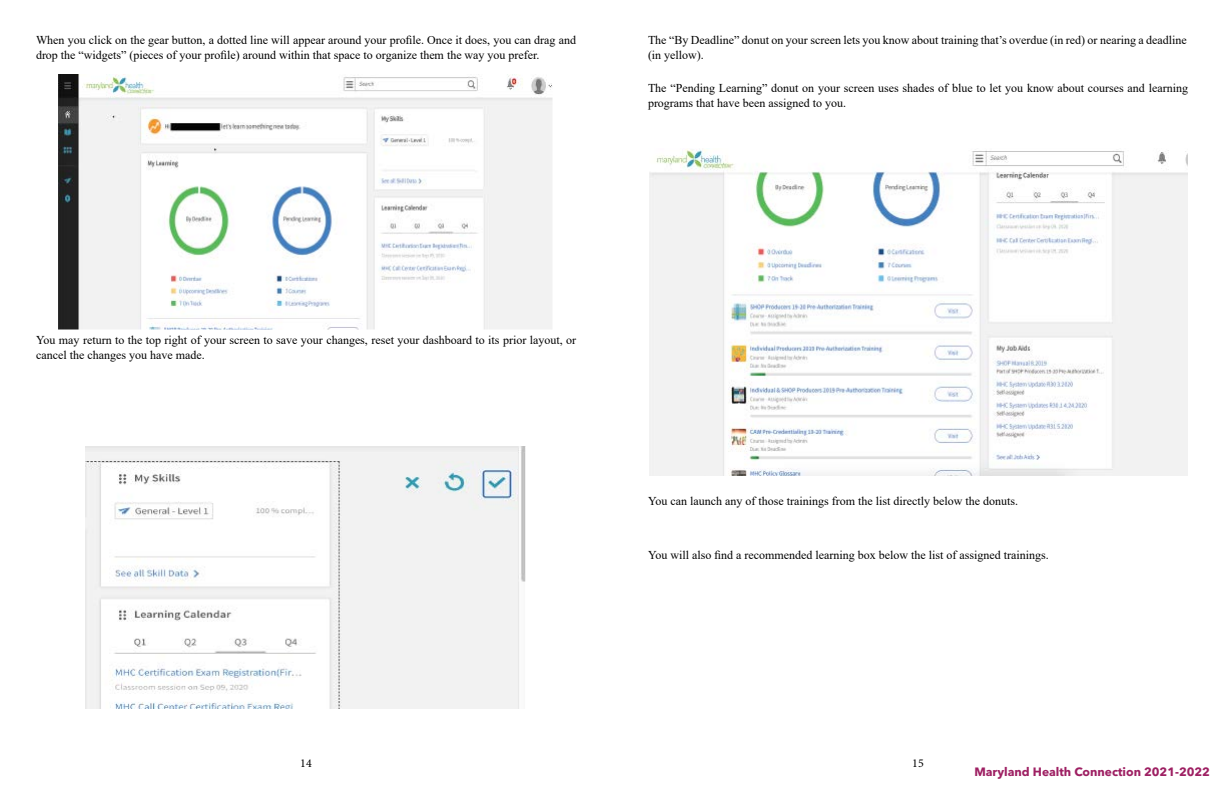
<style>
.page{position:relative;width:1224px;height:792px;background:#fff}
.page>*{position:absolute;margin:0;border:0;box-sizing:border-box;transform-origin:0 0}
.t1{font:12px/14.4px "Times New Roman";color:#000}
.t2{font:700 12px "Avenir Next LT Pro";color:#9e2063}
.t3{font:12px "Minion Pro";color:#000}
</style>
<div class="page">
<img style="left:59px;top:74px;width:494px;height:255px">
<img style="left:86px;top:446px;width:440px;height:262px">
<img style="left:649px;top:149px;width:539px;height:327px">
<p class="t1" style="left:36px;top:33px;width:542px">When you click on the gear button, a dotted line will appear around your profile. Once it does, you can drag and drop the “widgets” (pieces of your profile) around within that space to organize them the way you prefer.</p>
<p class="t1" style="left:648px;top:33px;width:540px">The “By Deadline” donut on your screen lets you know about training that’s overdue (in red) or nearing a deadline (in yellow).</p>
<p class="t1" style="left:648px;top:81px;width:542px">The “Pending Learning” donut on your screen uses shades of blue to let you know about courses and learning programs that have been assigned to you.</p>
<p class="t1" style="left:36px;top:333px;width:542px">You may return to the top right of your screen to save your changes, reset your dashboard to its prior layout, or cancel the changes you have made.</p>
<p class="t1" style="left:648px;top:493px;width:372px">You can launch any of those trainings from the list directly below the donuts.</p>
<p class="t1" style="left:648px;top:547px;width:402px">You will also find a recommended learning box below the list of assigned trainings.</p>
<p class="t3" style="left:300px;top:755px;width:13px">14</p>
<p class="t3" style="left:912px;top:755px;width:13px">15</p>
<p class="t2" style="left:974px;top:764px;width:237px">Maryland Health Connection 2021-2022</p>
</div>
